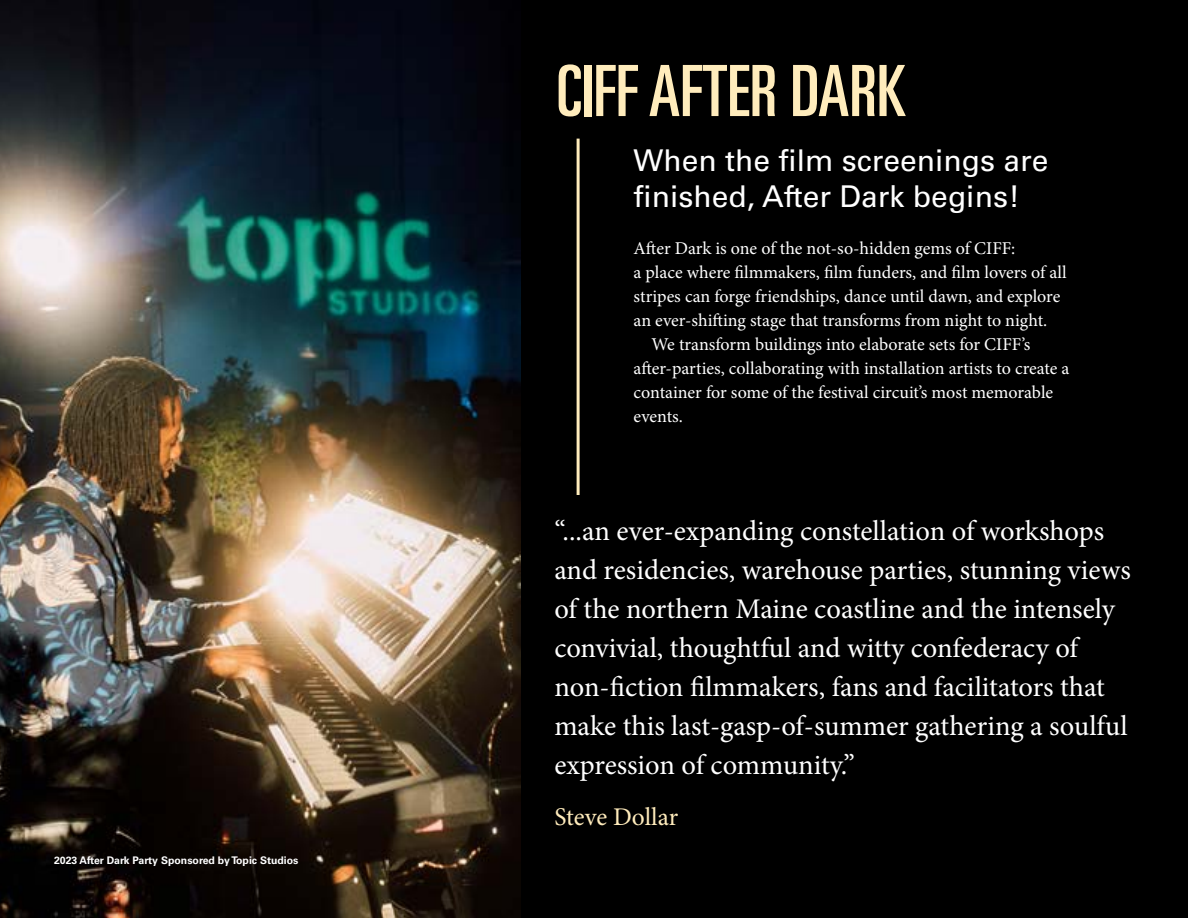
<style>
.page{position:relative;width:1188px;height:918px;background:#000}
.page>*{position:absolute;margin:0;border:0;box-sizing:border-box;transform-origin:0 0}
.t1{font:70.8px "Univers LT Pro Ult Cond";color:#ffecbc}
.t2{font:30px/36px "Univers LT Pro 55 Roman";color:#fff}
.t3{font:28.5px/39px "Minion Pro";color:#fff}
.t4{font:25.5px "Minion Pro";letter-spacing:-.005em;color:#ffecbc}
.t5{font:18px "Minion Pro";color:#fff}
.t6{font:700 10.5px "Univers LT Pro 65";color:#fff}
</style>
<div class="page">
<img style="left:0;top:0;width:520px;height:918px">
<hr style="left:577px;top:139px;width:3px;height:356px;background:#ffecbc">
<p class="t6" style="left:54px;top:853px;width:246px">2023 After Dark Party Sponsored by Topic Studios</p>
<h1 class="t1" style="left:557px;top:42px;width:350px">CIFF AFTER DARK</h1>
<h2 class="t2" style="left:634px;top:141px;width:417px">When the film screenings are finished, After Dark begins!</h2>
<p class="t5" style="left:634px;top:236px;width:383px">After Dark is one of the not-so-hidden gems of CIFF:</p>
<p class="t5" style="left:634px;top:260px;width:435px">a place where filmmakers, film funders, and film lovers of all</p>
<p class="t5" style="left:634px;top:284px;width:428px">stripes can forge friendships, dance until dawn, and explore</p>
<p class="t5" style="left:634px;top:308px;width:415px">an ever-shifting stage that transforms from night to night.</p>
<p class="t5" style="left:652px;top:332px;width:380px">We transform buildings into elaborate sets for CIFF’s</p>
<p class="t5" style="left:634px;top:356px;width:437px">after-parties, collaborating with installation artists to create a</p>
<p class="t5" style="left:634px;top:380px;width:421px">container for some of the festival circuit’s most memorable</p>
<p class="t5" style="left:634px;top:404px;width:51px">events.</p>
<p class="t3" style="left:554px;top:511px;width:578px">“...an ever-expanding constellation of workshops and residencies, warehouse parties, stunning views of the northern Maine coastline and the intensely convivial, thoughtful and witty confederacy of non-fiction filmmakers, fans and facilitators that make this last-gasp-of-summer gathering a soulful expression of community.”</p>
<h3 class="t4" style="left:554px;top:800px;width:125px">Steve Dollar</h3>
</div>
